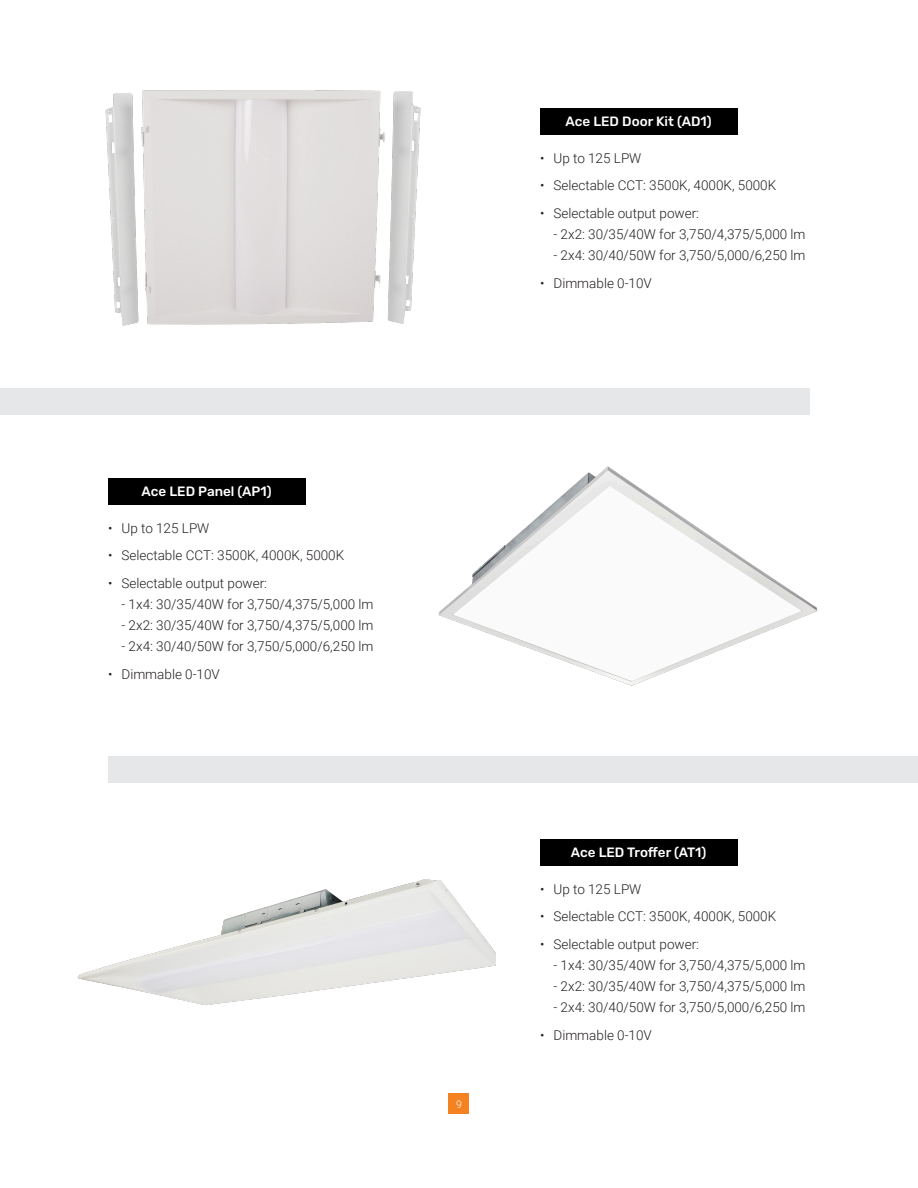
<style>
.page{position:relative;width:918px;height:1188px;background:#fff}
.page>*{position:absolute;margin:0;border:0;box-sizing:border-box;transform-origin:0 0}
.t1{font:300 13.5px "Roboto";color:#231f20}
.t2{font:500 13.5px "Rubik";color:#fff}
.t3{font:300 10.5px "Roboto";color:#fff}
</style>
<div class="page">
<div style="left:0;top:388px;width:810px;height:27px;background:#e6e7e9"></div>
<img style="left:105px;top:90px;width:316px;height:236px">
<img style="left:77px;top:879px;width:419px;height:126px">
<img style="left:438px;top:466px;width:380px;height:220px">
<div style="left:108px;top:756px;width:810px;height:27px;background:#e6e7e9"></div>
<div style="left:540px;top:108px;width:197px;height:27px;background:#000001"></div>
<div style="left:540px;top:839px;width:197px;height:27px;background:#000001"></div>
<div style="left:108px;top:478px;width:197px;height:27px;background:#000001"></div>
<div style="left:449px;top:1094px;width:20px;height:20px;background:#f58220"></div>
<p class="t2" style="left:142px;top:483px;width:131px">Ace LED Panel (AP1)</p>
<p class="t1" style="left:108px;top:518px;width:103px">• Up to 125 LPW</p>
<p class="t1" style="left:108px;top:546px;width:238px">• Selectable CCT: 3500K, 4000K, 5000K</p>
<p class="t1" style="left:108px;top:574px;width:161px">• Selectable output power:</p>
<p class="t1" style="left:122px;top:595px;width:254px">- 1x4: 30/35/40W for 3,750/4,375/5,000 lm</p>
<p class="t1" style="left:122px;top:616px;width:254px">- 2x2: 30/35/40W for 3,750/4,375/5,000 lm</p>
<p class="t1" style="left:122px;top:637px;width:254px">- 2x4: 30/40/50W for 3,750/5,000/6,250 lm</p>
<p class="t1" style="left:108px;top:665px;width:113px">• Dimmable 0-10V</p>
<p class="t2" style="left:566px;top:113px;width:148px">Ace LED Door Kit (AD1)</p>
<p class="t1" style="left:540px;top:148px;width:103px">• Up to 125 LPW</p>
<p class="t1" style="left:540px;top:176px;width:238px">• Selectable CCT: 3500K, 4000K, 5000K</p>
<p class="t1" style="left:540px;top:204px;width:161px">• Selectable output power:</p>
<p class="t1" style="left:554px;top:225px;width:254px">- 2x2: 30/35/40W for 3,750/4,375/5,000 lm</p>
<p class="t1" style="left:554px;top:246px;width:254px">- 2x4: 30/40/50W for 3,750/5,000/6,250 lm</p>
<p class="t1" style="left:540px;top:274px;width:113px">• Dimmable 0-10V</p>
<p class="t3" style="left:456px;top:1097px;width:7px">9</p>
<p class="t2" style="left:571px;top:844px;width:137px">Ace LED Troffer (AT1)</p>
<p class="t1" style="left:540px;top:879px;width:103px">• Up to 125 LPW</p>
<p class="t1" style="left:540px;top:907px;width:238px">• Selectable CCT: 3500K, 4000K, 5000K</p>
<p class="t1" style="left:540px;top:935px;width:161px">• Selectable output power:</p>
<p class="t1" style="left:554px;top:956px;width:254px">- 1x4: 30/35/40W for 3,750/4,375/5,000 lm</p>
<p class="t1" style="left:554px;top:977px;width:254px">- 2x2: 30/35/40W for 3,750/4,375/5,000 lm</p>
<p class="t1" style="left:554px;top:998px;width:254px">- 2x4: 30/40/50W for 3,750/5,000/6,250 lm</p>
<p class="t1" style="left:540px;top:1026px;width:113px">• Dimmable 0-10V</p>
</div>
